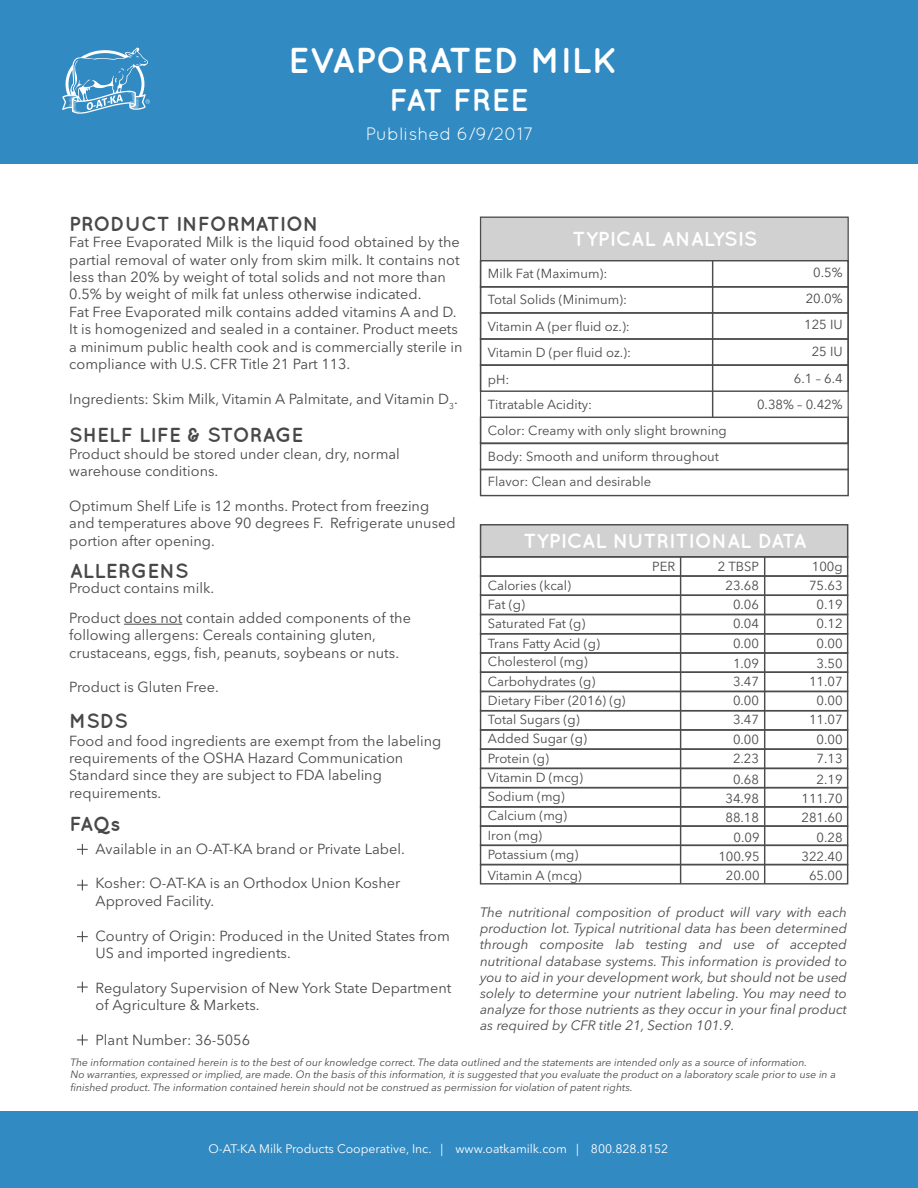
<style>
.page{position:relative;width:918px;height:1188px;background:#fff}
.page>*{position:absolute;margin:0;border:0;box-sizing:border-box;transform-origin:0 0}
.t1{font:700 36px "Quicksand";color:#fff}
.t2{font:700 31.5px "Quicksand";color:#fff}
.t3{font:700 20.25px "Quicksand";color:#48484a}
.t4{font:700 20.25px "Quicksand";color:#fff}
.t5{font:18px "Quicksand";color:#fff}
.t6{font:14.55px/17.4px "Avenir Next";color:#48484a}
.t7{font:italic 13.5px/16.2px "Avenir Next";color:#48484a;text-align:justify}
.t8{font:13.05px/19.2px "Avenir Next";color:#48484a}
.t9{font:12.3px "Avenir Next";color:#fff}
.t10{font:italic 10.5px/12.6px "Avenir Next";color:#48484a}
</style>
<div class="page">
<div style="left:480px;top:216px;width:368px;height:45px;background:#d1d1d1"></div>
<div style="left:0;top:0;width:918px;height:164px;background:#328ac2"></div>
<div style="left:480px;top:260px;width:369px;height:28px;border:1px solid #4b4d4d"></div>
<div style="left:480px;top:286px;width:369px;height:28px;border:1px solid #4b4d4d"></div>
<div style="left:480px;top:312px;width:369px;height:28px;border:1px solid #4b4d4d"></div>
<div style="left:480px;top:338px;width:369px;height:28px;border:1px solid #4b4d4d"></div>
<div style="left:480px;top:364px;width:369px;height:28px;border:1px solid #4b4d4d"></div>
<div style="left:480px;top:417px;width:369px;height:27px;border:1px solid #4b4d4d"></div>
<div style="left:0;top:1112px;width:918px;height:76px;background:#328ac2"></div>
<svg style="left:62px;top:47px;width:88px;height:67px"></svg>
<div style="left:480px;top:217px;width:369px;height:227px;border:1px solid #4b4d4d"></div>
<hr style="left:124px;top:624px;width:58px;height:1px;background:#48484a">
<hr style="left:712px;top:260px;width:1px;height:157px;background:#4b4d4d">
<div style="left:480px;top:469px;width:369px;height:27px;border:1px solid #4b4d4d"></div>
<svg style="left:77px;top:982px;width:11px;height:11px"></svg>
<svg style="left:77px;top:931px;width:11px;height:11px"></svg>
<svg style="left:77px;top:880px;width:11px;height:11px"></svg>
<svg style="left:77px;top:844px;width:11px;height:11px"></svg>
<svg style="left:77px;top:1034px;width:11px;height:11px"></svg>
<div style="left:480px;top:524px;width:368px;height:34px;background:#d1d1d1"></div>
<div style="left:480px;top:575px;width:368px;height:21px;border:1px solid #4b4d4d"></div>
<div style="left:480px;top:595px;width:368px;height:20px;border:1px solid #4b4d4d"></div>
<div style="left:480px;top:614px;width:368px;height:20px;border:1px solid #4b4d4d"></div>
<div style="left:480px;top:633px;width:368px;height:21px;border:1px solid #4b4d4d"></div>
<div style="left:480px;top:652px;width:368px;height:21px;border:1px solid #4b4d4d"></div>
<div style="left:480px;top:672px;width:368px;height:20px;border:1px solid #4b4d4d"></div>
<div style="left:480px;top:691px;width:368px;height:20px;border:1px solid #4b4d4d"></div>
<div style="left:480px;top:710px;width:368px;height:21px;border:1px solid #4b4d4d"></div>
<div style="left:480px;top:729px;width:368px;height:21px;border:1px solid #4b4d4d"></div>
<div style="left:480px;top:748px;width:368px;height:21px;border:1px solid #4b4d4d"></div>
<div style="left:480px;top:768px;width:368px;height:20px;border:1px solid #4b4d4d"></div>
<div style="left:480px;top:787px;width:368px;height:21px;border:1px solid #4b4d4d"></div>
<div style="left:480px;top:806px;width:368px;height:21px;border:1px solid #4b4d4d"></div>
<div style="left:480px;top:825px;width:368px;height:21px;border:1px solid #4b4d4d"></div>
<hr style="left:764px;top:557px;width:1px;height:327px;background:#4b4d4d">
<hr style="left:680px;top:557px;width:1px;height:327px;background:#4b4d4d">
<div style="left:480px;top:845px;width:368px;height:20px;border:1px solid #4b4d4d"></div>
<div style="left:480px;top:864px;width:368px;height:21px;border:1px solid #4b4d4d"></div>
<div style="left:480px;top:524px;width:368px;height:34px;border:1px solid #4b4d4d"></div>
<h1 class="t1" style="left:288px;top:39px;width:331px">EVAPORATED MILK</h1>
<h2 class="t2" style="left:389px;top:81px;width:141px">FAT FREE</h2>
<p class="t5" style="left:366px;top:124px;width:170px">Published 6/9/2017</p>
<h3 class="t3" style="left:69px;top:212px;width:251px">PRODUCT INFORMATION</h3>
<p class="t6" style="left:69px;top:233px;width:395px">Fat Free Evaporated Milk is the liquid food obtained by the partial removal of water only from skim milk. It contains not less than 20% by weight of total solids and not more than 0.5% by weight of milk fat unless otherwise indicated.<br>Fat Free Evaporated milk contains added vitamins A and D.<br>It is homogenized and sealed in a container. Product meets a minimum public health cook and is commercially sterile in compliance with U.S. CFR Title 21 Part 113.</p>
<p class="t6" style="left:69px;top:389px;width:390px">Ingredients: Skim Milk, Vitamin A Palmitate, and Vitamin D<sub>3</sub>.</p>
<h3 class="t3" style="left:69px;top:423px;width:236px">SHELF LIFE &amp; STORAGE</h3>
<p class="t6" style="left:69px;top:444px;width:332px">Product should be stored under clean, dry, normal warehouse conditions.</p>
<p class="t6" style="left:69px;top:496px;width:388px">Optimum Shelf Life is 12 months. Protect from freezing and temperatures above 90 degrees F. Refrigerate unused portion after opening.</p>
<h3 class="t3" style="left:70px;top:559px;width:120px">ALLERGENS</h3>
<p class="t6" style="left:69px;top:573px;width:343px;line-height:29.4px">Product contains milk.<br>Product does not contain added components of the</p>
<p class="t6" style="left:69px;top:626px;width:331px">following allergens: Cereals containing gluten, crustaceans, eggs, fish, peanuts, soybeans or nuts.</p>
<p class="t6" style="left:69px;top:678px;width:151px">Product is Gluten Free.</p>
<h3 class="t3" style="left:69px;top:709px;width:60px">MSDS</h3>
<p class="t6" style="left:69px;top:731px;width:374px">Food and food ingredients are exempt from the labeling requirements of the OSHA Hazard Communication Standard since they are subject to FDA labeling requirements.</p>
<h3 class="t3" style="left:69px;top:812px;width:52px">FAQs</h3>
<p class="t6" style="left:96px;top:839px;width:311px">Available in an O-AT-KA brand or Private Label.</p>
<p class="t6" style="left:96px;top:874px;width:306px">Kosher: O-AT-KA is an Orthodox Union Kosher<br>Approved Facility.</p>
<p class="t6" style="left:96px;top:926px;width:356px">Country of Origin: Produced in the United States from<br>US and imported ingredients.</p>
<p class="t6" style="left:96px;top:978px;width:357px">Regulatory Supervision of New York State Department of Agriculture &amp; Markets.</p>
<p class="t6" style="left:96px;top:1031px;width:156px">Plant Number: 36-5056</p>
<h3 class="t4" style="left:573px;top:226px;width:186px">TYPICAL ANALYSIS</h3>
<p class="t8" style="left:488px;top:260px;width:141px;line-height:26.4px">Milk Fat (Maximum):<br>Total Solids (Minimum):</p>
<p class="t8" style="left:804px;top:259px;width:40px;line-height:26.2px;text-align:right">0.5%<br>20.0%<br>125 IU<br>25 IU</p>
<p class="t8" style="left:488px;top:312px;width:145px;line-height:26.4px">Vitamin A (per fluid oz.):<br>Vitamin D (per fluid oz.):</p>
<p class="t8" style="left:488px;top:366px;width:240px;line-height:25.7px">pH:<br>Titratable Acidity:<br>Color: Creamy with only slight browning</p>
<p class="t8" style="left:488px;top:471px;width:165px">Flavor: Clean and desirable</p>
<p class="t8" style="left:488px;top:446px;width:233px">Body: Smooth and uniform throughout</p>
<p class="t8" style="left:757px;top:365px;width:87px;line-height:26.1px;text-align:right">6.1 – 6.4<br>0.38% – 0.42%</p>
<h3 class="t4" style="left:523px;top:529px;width:285px">TYPICAL NUTRITIONAL DATA</h3>
<p class="t8" style="left:652px;top:557px;width:25px">PER</p>
<p class="t8" style="left:718px;top:557px;width:43px">2 TBSP</p>
<p class="t8" style="left:809px;top:557px;width:35px;text-align:center">100g<br>75.63<br>0.19<br>0.12<br>0.00<br>3.50</p>
<p class="t8" style="left:809px;top:672px;width:35px;text-align:center">11.07<br>0.00<br>11.07<br>0.00<br>7.13</p>
<p class="t8" style="left:801px;top:769px;width:43px;text-align:justify;text-indent:15px">2.19<br>111.70<br>281.60</p>
<p class="t8" style="left:488px;top:575px;width:139px">Calories (kcal)<br>Fat (g)<br>Saturated Fat (g)<br>Trans Fatty Acid (g)<br>Cholesterol (mg)<br>Carbohydrates (g)<br>Dietary Fiber (2016) (g)<br>Total Sugars (g)<br>Added Sugar (g)<br>Protein (g)<br>Vitamin D (mcg)<br>Sodium (mg)<br>Calcium (mg)<br>Iron (mg)<br>Potassium (mg)</p>
<p class="t8" style="left:725px;top:576px;width:35px;text-align:center">23.68<br>0.06<br>0.04<br>0.00<br>1.09</p>
<p class="t8" style="left:733px;top:672px;width:28px;text-align:justify">3.47<br>0.00<br>3.47<br>0.00<br>2.23</p>
<p class="t8" style="left:725px;top:769px;width:35px;text-align:center">0.68<br>34.98<br>88.18</p>
<p class="t8" style="left:734px;top:827px;width:28px">0.09</p>
<p class="t8" style="left:817px;top:827px;width:28px">0.28</p>
<p class="t8" style="left:718px;top:846px;width:43px">100.95</p>
<p class="t8" style="left:801px;top:846px;width:43px">322.40</p>
<p class="t8" style="left:488px;top:865px;width:95px">Vitamin A (mcg)</p>
<p class="t8" style="left:726px;top:865px;width:35px">20.00</p>
<p class="t8" style="left:809px;top:865px;width:35px">65.00</p>
<p class="t7" style="left:480px;top:904px;width:369px">The nutritional composition of product will vary with each production lot. Typical nutritional data has been determined through composite lab testing and use of accepted nutritional database systems. This information is provided to you to aid in your development work, but should not be used solely to determine your nutrient labeling. You may need to analyze for those nutrients as they occur in your final product as required by CFR title 21, Section 101.9.</p>
<p class="t10" style="left:70px;top:1055px;width:767px">The information contained herein is to the best of our knowledge correct. The data outlined and the statements are intended only as a source of information.<br>No warranties, expressed or implied, are made. On the basis of this information, it is suggested that you evaluate the product on a laboratory scale prior to use in a finished product. The information contained herein should not be construed as permission for violation of patent rights.</p>
<p class="t9" style="left:208px;top:1138px;width:461px">O-AT-KA Milk Products Cooperative, Inc. | www.oatkamilk.com | 800.828.8152</p>
</div>
